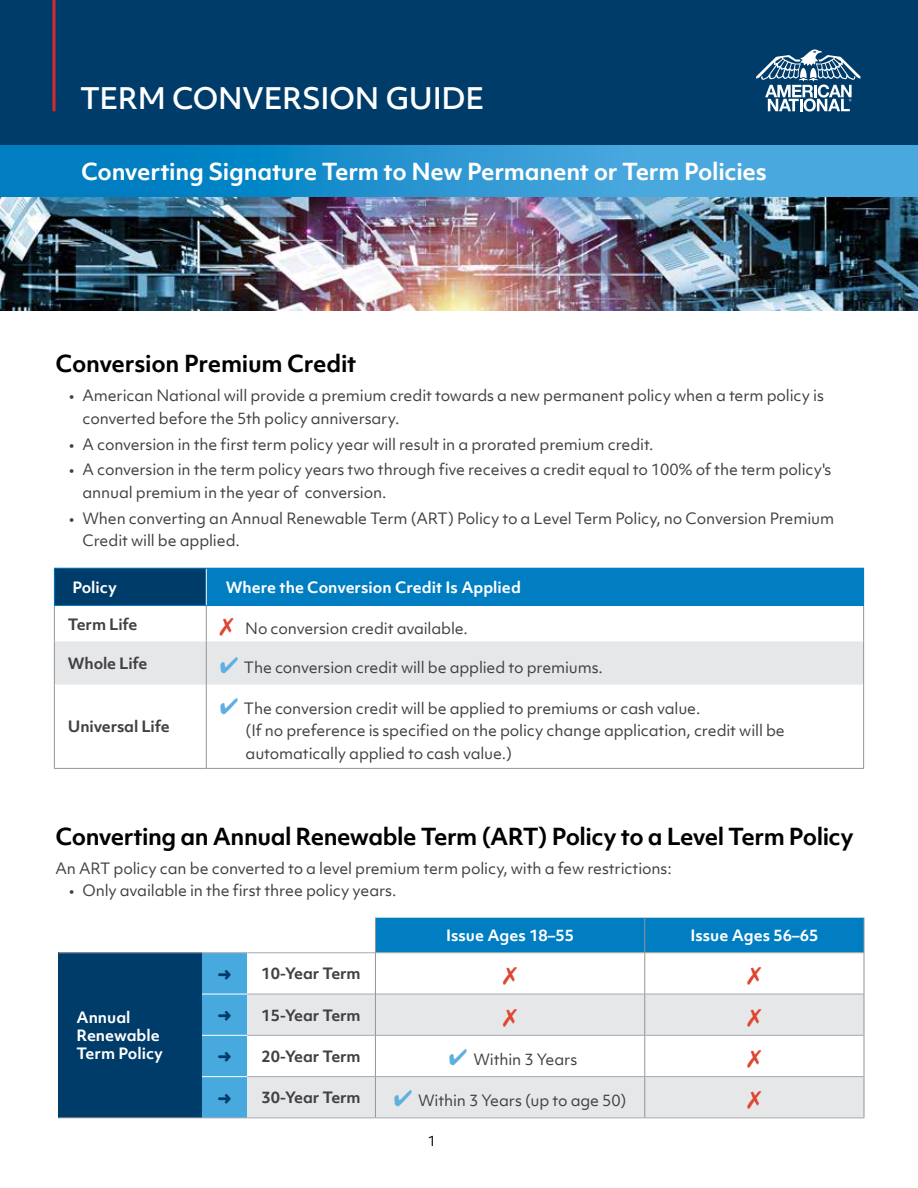
<style>
.page{position:relative;width:918px;height:1188px;background:#fff}
.page>*{position:absolute;margin:0;border:0;box-sizing:border-box;transform-origin:0 0}
.t1{font:500 28.5px "Objektiv Mk 1";letter-spacing:-.01em;color:#fff}
.t2{font:700 22.5px "Objektiv Mk 1";letter-spacing:-.02em;color:#000}
.t3{font:700 22.5px "Objektiv Mk 1";letter-spacing:-.01em;color:#fff}
.t4{font:15px/22.5px "Objektiv Mk 1";letter-spacing:-.01em;color:#414042}
.t5{font:700 15px/18px "Objektiv Mk 1";color:#fff}
.t6{font:700 15px "Objektiv Mk 1";letter-spacing:-.01em;color:#414042}
.t7{font:13.5px "Objektiv Mk 1";color:#000}
.s1{color:#df4632}
.s2{color:#5fafe1}
</style>
<div class="page">
<div style="left:0;top:0;width:918px;height:146px;background:#003c6a"></div>
<svg style="left:52px;top:0;width:4px;height:111px"></svg>
<svg style="left:756px;top:49px;width:105px;height:63px"></svg>
<img style="left:0;top:197px;width:918px;height:113px">
<svg style="left:0;top:146px;width:918px;height:51px;background:#2795d1"></svg>
<div style="left:54px;top:568px;width:152px;height:38px;background:#003c6a"></div>
<div style="left:206px;top:568px;width:658px;height:38px;background:#007ec1"></div>
<svg style="left:55px;top:606px;width:808px;height:162px"></svg>
<div style="left:55px;top:641px;width:808px;height:44px;background:#e6e7e8"></div>
<hr style="left:54px;top:606px;width:1px;height:35px;background:#939598">
<hr style="left:206px;top:606px;width:1px;height:35px;background:#939598">
<hr style="left:863px;top:606px;width:1px;height:35px;background:#939598">
<hr style="left:54px;top:641px;width:1px;height:44px;background:#939598">
<hr style="left:206px;top:641px;width:1px;height:44px;background:#939598">
<hr style="left:863px;top:641px;width:1px;height:44px;background:#939598">
<hr style="left:54px;top:685px;width:1px;height:83px;background:#939598">
<hr style="left:206px;top:685px;width:1px;height:83px;background:#939598">
<hr style="left:863px;top:685px;width:1px;height:83px;background:#939598">
<hr style="left:54px;top:768px;width:152px;height:1px;background:#939598">
<hr style="left:206px;top:768px;width:658px;height:1px;background:#939598">
<hr style="left:206px;top:569px;width:1px;height:36px;background:#fff">
<hr style="left:54px;top:568px;width:152px;height:1px;background:#007ec1">
<hr style="left:54px;top:569px;width:1px;height:36px;background:#007ec1">
<hr style="left:54px;top:605px;width:152px;height:1px;background:#007ec1">
<div style="left:376px;top:918px;width:488px;height:34px;background:#007ec1"></div>
<div style="left:58px;top:953px;width:144px;height:165px;background:#003c6a"></div>
<svg style="left:247px;top:953px;width:617px;height:41px"></svg>
<svg style="left:247px;top:995px;width:617px;height:123px;fill:#e6e7e8"></svg>
<hr style="left:58px;top:952px;width:144px;height:1px;background:#a7a9ac">
<hr style="left:58px;top:1118px;width:144px;height:1px;background:#a7a9ac">
<hr style="left:202px;top:952px;width:45px;height:1px;background:#a7a9ac">
<hr style="left:247px;top:952px;width:128px;height:1px;background:#a7a9ac">
<hr style="left:376px;top:952px;width:268px;height:1px;background:#a7a9ac">
<hr style="left:645px;top:952px;width:219px;height:1px;background:#a7a9ac">
<hr style="left:247px;top:994px;width:128px;height:1px;background:#a7a9ac">
<hr style="left:376px;top:994px;width:268px;height:1px;background:#a7a9ac">
<hr style="left:645px;top:994px;width:219px;height:1px;background:#a7a9ac">
<hr style="left:247px;top:1035px;width:128px;height:1px;background:#a7a9ac">
<hr style="left:376px;top:1035px;width:268px;height:1px;background:#a7a9ac">
<hr style="left:645px;top:1035px;width:219px;height:1px;background:#a7a9ac">
<hr style="left:247px;top:1076px;width:128px;height:1px;background:#a7a9ac">
<hr style="left:376px;top:1076px;width:268px;height:1px;background:#a7a9ac">
<hr style="left:645px;top:1076px;width:219px;height:1px;background:#a7a9ac">
<hr style="left:375px;top:918px;width:1px;height:35px;background:#939598">
<hr style="left:644px;top:918px;width:1px;height:35px;background:#939598">
<hr style="left:375px;top:953px;width:1px;height:41px;background:#939598">
<hr style="left:644px;top:953px;width:1px;height:41px;background:#939598">
<hr style="left:375px;top:994px;width:1px;height:41px;background:#939598">
<hr style="left:644px;top:994px;width:1px;height:41px;background:#939598">
<hr style="left:375px;top:1035px;width:1px;height:42px;background:#939598">
<hr style="left:644px;top:1035px;width:1px;height:42px;background:#939598">
<hr style="left:375px;top:1077px;width:1px;height:41px;background:#939598">
<hr style="left:644px;top:1077px;width:1px;height:41px;background:#939598">
<hr style="left:864px;top:918px;width:1px;height:35px;background:#939598">
<hr style="left:864px;top:953px;width:1px;height:41px;background:#939598">
<hr style="left:864px;top:994px;width:1px;height:41px;background:#939598">
<hr style="left:864px;top:1035px;width:1px;height:42px;background:#939598">
<hr style="left:864px;top:1077px;width:1px;height:41px;background:#939598">
<hr style="left:202px;top:1118px;width:45px;height:1px;background:#a7a9ac">
<hr style="left:247px;top:1118px;width:128px;height:1px;background:#a7a9ac">
<hr style="left:375px;top:1118px;width:270px;height:1px;background:#a7a9ac">
<hr style="left:645px;top:1118px;width:219px;height:1px;background:#a7a9ac">
<svg style="left:503px;top:967px;width:14px;height:18px"></svg>
<svg style="left:747px;top:967px;width:14px;height:18px"></svg>
<svg style="left:503px;top:1009px;width:14px;height:17px"></svg>
<svg style="left:747px;top:1009px;width:14px;height:17px"></svg>
<svg style="left:747px;top:1050px;width:14px;height:18px"></svg>
<div style="left:202px;top:953px;width:45px;height:165px;background:#48a9df"></div>
<svg style="left:747px;top:1091px;width:14px;height:18px"></svg>
<h1 class="t1" style="left:80px;top:78px;width:406px">TERM CONVERSION GUIDE</h1>
<h2 class="t3" style="left:81px;top:156px;width:688px">Converting Signature Term to New Permanent or Term Policies</h2>
<h2 class="t2" style="left:56px;top:348px;width:303px">Conversion Premium Credit</h2>
<p class="t4" style="left:82px;top:384px;width:743px;text-indent:-14px">• American National will provide a premium credit towards a new permanent policy when a term policy is converted before the 5th policy anniversary.</p>
<p class="t4" style="left:69px;top:433px;width:586px">• A conversion in the first term policy year will result in a prorated premium credit.</p>
<p class="t4" style="left:82px;top:458px;width:750px;text-indent:-14px">• A conversion in the term policy years two through five receives a credit equal to 100% of the term policy's annual premium in the year of conversion.</p>
<p class="t4" style="left:82px;top:507px;width:753px;text-indent:-14px">• When converting an Annual Renewable Term (ART) Policy to a Level Term Policy, no Conversion Premium<br>Credit will be applied.</p>
<p class="t5" style="left:72px;top:578px;width:46px">Policy</p>
<p class="t5" style="left:226px;top:578px;width:297px">Where the Conversion Credit Is Applied</p>
<p class="t6" style="left:68px;top:613px;width:71px">Term Life</p>
<p class="t4" style="left:220px;top:617px;width:250px"><span class="s1">✗</span> No conversion credit available.</p>
<p class="t6" style="left:68px;top:653px;width:81px">Whole Life</p>
<p class="t4" style="left:220px;top:656px;width:385px"><span class="s2">✔</span> The conversion credit will be applied to premiums.</p>
<p class="t6" style="left:68px;top:716px;width:103px">Universal Life</p>
<p class="t4" style="left:246px;top:697px;width:541px;text-indent:-26px"><span class="s2">✔</span> The conversion credit will be applied to premiums or cash value.<br>(If no preference is specified on the policy change application, credit will be automatically applied to cash value.)</p>
<h2 class="t2" style="left:56px;top:820px;width:800px">Converting an Annual Renewable Term (ART) Policy to a Level Term Policy</h2>
<p class="t4" style="left:56px;top:857px;width:618px">An ART policy can be converted to a level premium term policy, with a few restrictions:</p>
<p class="t4" style="left:69px;top:879px;width:329px">• Only available in the first three policy years.</p>
<p class="t5" style="left:76px;top:1008px;width:88px">Annual<br>Renewable<br>Term Policy</p>
<p class="t5" style="left:446px;top:926px;width:129px">Issue Ages 18–55</p>
<p class="t5" style="left:690px;top:926px;width:129px">Issue Ages 56–65</p>
<p class="t6" style="left:262px;top:963px;width:101px">10-Year Term</p>
<p class="t6" style="left:262px;top:1005px;width:101px">15-Year Term</p>
<p class="t6" style="left:262px;top:1046px;width:101px">20-Year Term</p>
<p class="t4" style="left:449px;top:1048px;width:130px"><span class="s2">✔</span> Within 3 Years</p>
<p class="t6" style="left:262px;top:1087px;width:101px">30-Year Term</p>
<p class="t4" style="left:394px;top:1089px;width:234px"><span class="s2">✔</span> Within 3 Years (up to age 50)</p>
<p class="t7" style="left:428px;top:1131px;width:10px">1</p>
</div>
